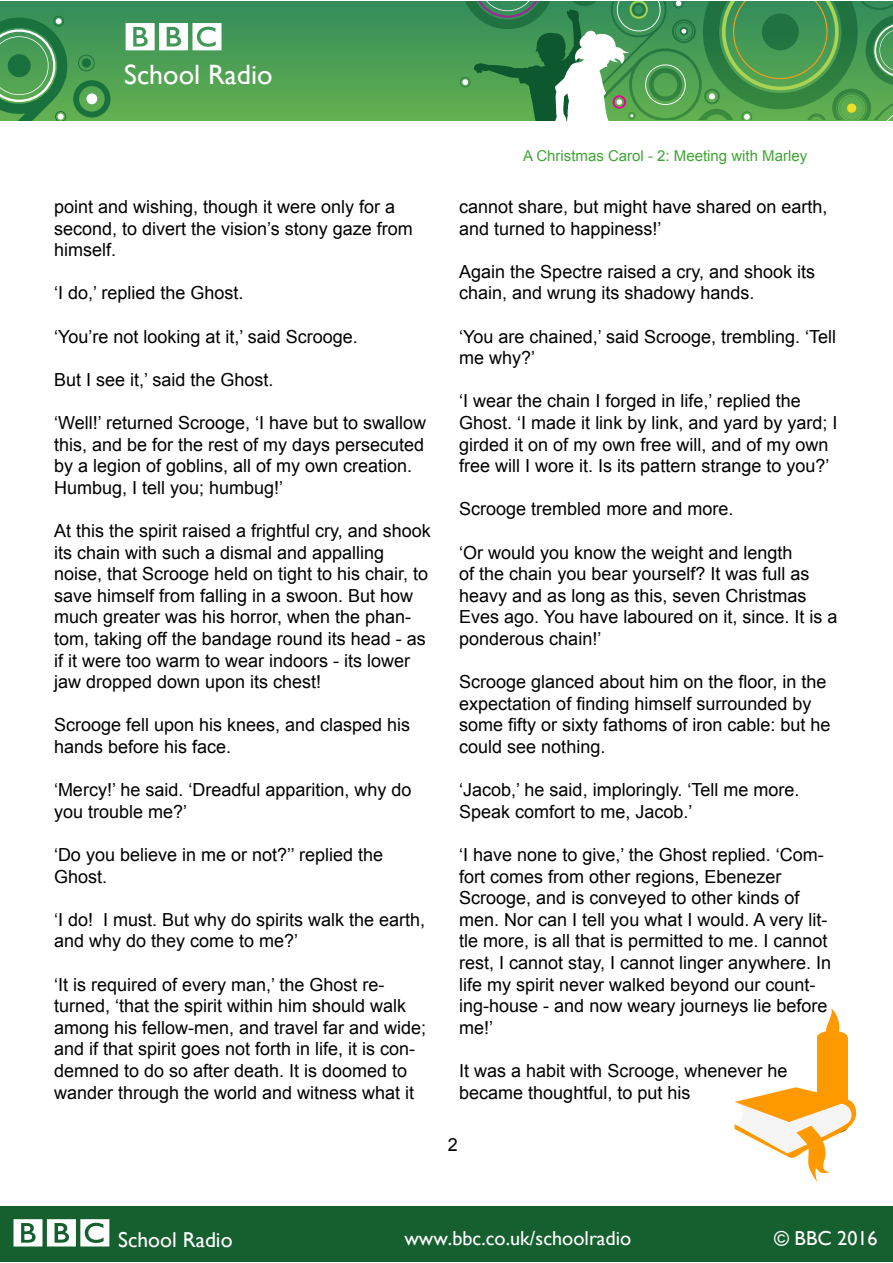
<style>
.page{position:relative;width:893px;height:1263px;background:#fff}
.page>*{position:absolute;margin:0;border:0;box-sizing:border-box;transform-origin:0 0}
.t1{font:27.9px "Gill Sans";color:#fff}
.t2{font:21.6px "Gill Sans";color:#fff}
.t3{font:20.1px "Gill Sans";color:#fff}
.t4{font:18px/21.6px "Arial";color:#000}
.t5{font:15px "Arial";color:#3fa535}
</style>
<div class="page">
<div style="left:817px;top:1038px;width:31px;height:89px;background:#f90"></div>
<div style="left:817px;top:1031px;width:31px;height:14px;background:#f90;border-radius:50%"></div>
<svg style="left:819px;top:1008px;width:24px;height:26px"></svg>
<svg style="left:734px;top:1087px;width:123px;height:95px"></svg>
<div style="left:0;top:1206px;width:893px;height:56px;background:#165f2f"></div>
<svg style="left:14px;top:1219px;width:95px;height:27px"></svg>
<div style="left:0;top:1px;width:893px;height:119px;background:linear-gradient(to bottom,#338c5b,#63b050)"></div>
<svg style="left:460px;top:1px;width:433px;height:120px"></svg>
<svg style="left:0;top:13px;width:111px;height:107px"></svg>
<svg style="left:126px;top:23px;width:95px;height:27px"></svg>
<h1 class="t1" style="left:124px;top:58px;width:150px">School Radio</h1>
<p class="t4" style="left:54px;top:196px;width:360px">point and wishing, though it were only for a second, to divert the vision’s stony gaze from himself.</p>
<p class="t4" style="left:54px;top:282px;width:191px">‘I do,’ replied the Ghost.</p>
<p class="t4" style="left:54px;top:326px;width:305px">‘You’re not looking at it,’ said Scrooge.</p>
<p class="t4" style="left:54px;top:369px;width:221px">But I see it,’ said the Ghost.</p>
<p class="t4" style="left:54px;top:412px;width:374px">‘Well!’ returned Scrooge, ‘I have but to swallow this, and be for the rest of my days persecuted by a legion of goblins, all of my own creation.<br>Humbug, I tell you; humbug!’</p>
<p class="t4" style="left:54px;top:520px;width:378px">At this the spirit raised a frightful cry, and shook its chain with such a dismal and appalling noise, that Scrooge held on tight to his chair, to save himself from falling in a swoon. But how much greater was his horror, when the phan&shy;tom, taking off the bandage round its head - as if it were too warm to wear indoors - its lower jaw dropped down upon its chest!</p>
<p class="t4" style="left:54px;top:714px;width:358px">Scrooge fell upon his knees, and clasped his hands before his face.</p>
<p class="t4" style="left:54px;top:779px;width:359px">‘Mercy!’ he said. ‘Dreadful apparition, why do you trouble me?’</p>
<p class="t4" style="left:54px;top:844px;width:331px">‘Do you believe in me or not?’’ replied the<br>Ghost.</p>
<p class="t4" style="left:54px;top:909px;width:373px">‘I do! I must. But why do spirits walk the earth, and why do they come to me?’</p>
<p class="t4" style="left:54px;top:974px;width:374px">‘It is required of every man,’ the Ghost re&shy;turned, ‘that the spirit within him should walk among his fellow-men, and travel far and wide; and if that spirit goes not forth in life, it is con&shy;demned to do so after death. It is doomed to wander through the world and witness what it</p>
<p class="t5" style="left:523px;top:146px;width:286px">A Christmas Carol - 2: Meeting with Marley</p>
<p class="t4" style="left:459px;top:196px;width:370px">cannot share, but might have shared on earth, and turned to happiness!’</p>
<p class="t4" style="left:459px;top:261px;width:357px">Again the Spectre raised a cry, and shook its chain, and wrung its shadowy hands.</p>
<p class="t4" style="left:459px;top:326px;width:378px">‘You are chained,’ said Scrooge, trembling. ‘Tell me why?’</p>
<p class="t4" style="left:459px;top:390px;width:380px">‘I wear the chain I forged in life,’ replied the Ghost. ‘I made it link by link, and yard by yard; I girded it on of my own free will, and of my own free will I wore it. Is its pattern strange to you?’</p>
<p class="t4" style="left:459px;top:498px;width:276px">Scrooge trembled more and more.</p>
<p class="t4" style="left:459px;top:542px;width:380px">‘Or would you know the weight and length<br>of the chain you bear yourself? It was full as heavy and as long as this, seven Christmas Eves ago. You have laboured on it, since. It is a ponderous chain!’</p>
<p class="t4" style="left:459px;top:671px;width:373px">Scrooge glanced about him on the floor, in the expectation of finding himself surrounded by some fifty or sixty fathoms of iron cable: but he could see nothing.</p>
<p class="t4" style="left:459px;top:779px;width:342px">‘Jacob,’ he said, imploringly. ‘Tell me more.<br>Speak comfort to me, Jacob.’</p>
<p class="t4" style="left:459px;top:844px;width:373px">‘I have none to give,’ the Ghost replied. ‘Com&shy;fort comes from other regions, Ebenezer Scrooge, and is conveyed to other kinds of men. Nor can I tell you what I would. A very lit&shy;tle more, is all that is permitted to me. I cannot rest, I cannot stay, I cannot linger anywhere. In life my spirit never walked beyond our count&shy;ing-house - and now weary journeys lie before me!’</p>
<p class="t4" style="left:459px;top:1060px;width:330px">It was a habit with Scrooge, whenever he became thoughtful, to put his</p>
<p class="t4" style="left:448px;top:1134px;width:12px">2</p>
<p class="t2" style="left:118px;top:1226px;width:116px">School Radio</p>
<p class="t3" style="left:404px;top:1227px;width:229px">www.bbc.co.uk/schoolradio</p>
<p class="t3" style="left:774px;top:1227px;width:105px">© BBC 2016</p>
</div>
